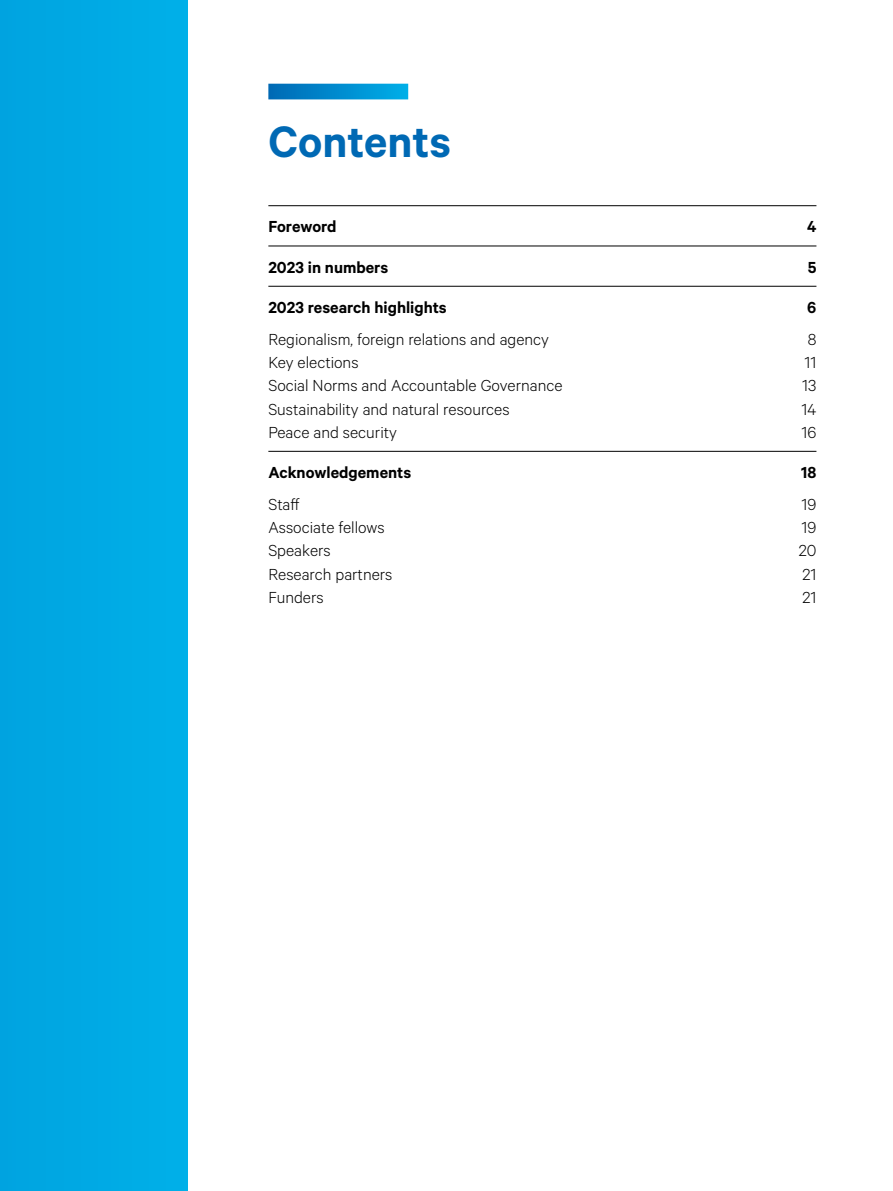
<style>
.page{position:relative;width:893px;height:1191px;background:#fff}
.page>*{position:absolute;margin:0;border:0;box-sizing:border-box;transform-origin:0 0}
.t1{font:600 49.5px "Calibre";color:#0069b4}
.t2{font:300 18px "Calibre";color:#000}
.t3{font:600 18px "Calibre";color:#000}
</style>
<div class="page">
<div style="left:0;top:0;width:187px;height:1191px;background:#00a9e4"></div>
<hr style="left:268px;top:205px;width:548px;height:1px;background:#000">
<hr style="left:268px;top:246px;width:548px;height:1px;background:#000">
<hr style="left:268px;top:286px;width:548px;height:1px;background:#000">
<hr style="left:268px;top:451px;width:548px;height:1px;background:#000">
<svg style="left:268px;top:84px;width:140px;height:15px;background:#008cce"></svg>
<h1 class="t1" style="left:268px;top:112px;width:184px">Contents</h1>
<p class="t3" style="left:268px;top:216px;width:70px">Foreword</p>
<p class="t3" style="left:807px;top:216px;width:11px">4</p>
<p class="t3" style="left:268px;top:256px;width:122px">2023 in numbers</p>
<p class="t3" style="left:808px;top:256px;width:10px">5</p>
<p class="t3" style="left:268px;top:297px;width:180px">2023 research highlights</p>
<p class="t3" style="left:807px;top:297px;width:11px">6</p>
<p class="t2" style="left:268px;top:329px;width:282px">Regionalism, foreign relations and agency</p>
<p class="t2" style="left:808px;top:329px;width:10px">8</p>
<p class="t2" style="left:268px;top:352px;width:92px">Key elections</p>
<p class="t2" style="left:804px;top:352px;width:13px">11</p>
<p class="t2" style="left:268px;top:375px;width:296px">Social Norms and Accountable Governance</p>
<p class="t2" style="left:802px;top:375px;width:16px">13</p>
<p class="t2" style="left:268px;top:398px;width:243px">Sustainability and natural resources</p>
<p class="t2" style="left:801px;top:398px;width:16px">14</p>
<p class="t2" style="left:268px;top:422px;width:130px">Peace and security</p>
<p class="t2" style="left:802px;top:422px;width:16px">16</p>
<p class="t3" style="left:268px;top:462px;width:144px">Acknowledgements</p>
<p class="t3" style="left:801px;top:462px;width:17px">18</p>
<p class="t2" style="left:268px;top:494px;width:33px">Staff</p>
<p class="t2" style="left:802px;top:494px;width:16px">19</p>
<p class="t2" style="left:268px;top:517px;width:118px">Associate fellows</p>
<p class="t2" style="left:802px;top:517px;width:16px">19</p>
<p class="t2" style="left:268px;top:540px;width:64px">Speakers</p>
<p class="t2" style="left:799px;top:540px;width:19px">20</p>
<p class="t2" style="left:268px;top:563px;width:126px">Research partners</p>
<p class="t2" style="left:802px;top:563px;width:15px">21</p>
<p class="t2" style="left:268px;top:587px;width:57px">Funders</p>
<p class="t2" style="left:802px;top:587px;width:15px">21</p>
</div>
